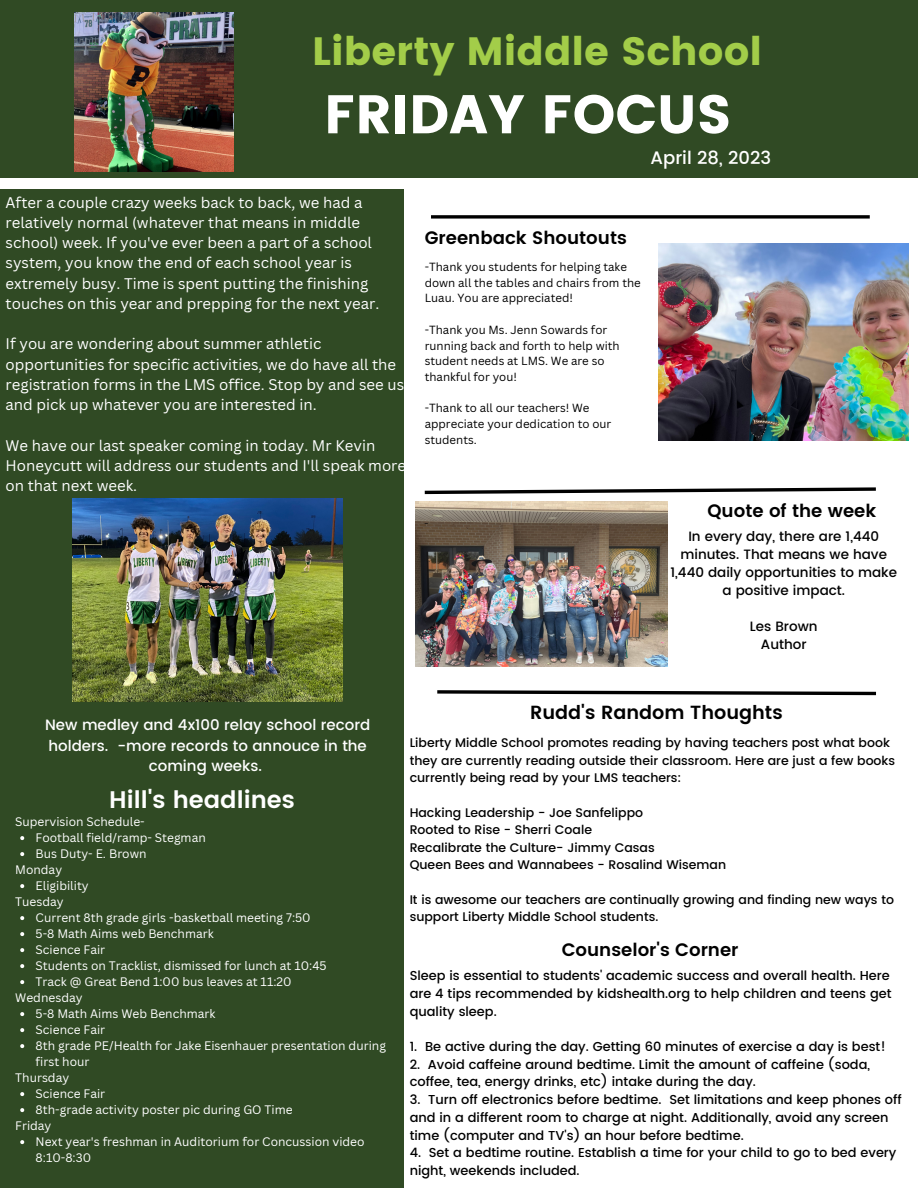
<style>
.page{position:relative;width:918px;height:1188px;background:#fff}
.page>*{position:absolute;margin:0;border:0;box-sizing:border-box;transform-origin:0 0}
.t1{font:54.3px "Poppins";color:#fff}
.t2{font:39.45px "Poppins";color:#a3cd49}
.t3{font:600 24px "Poppins";color:#fff}
.t4{font:600 19.05px "Poppins";color:#000}
.t5{font:600 18px "Poppins";color:#000}
.t6{font:500 18px "Poppins";color:#fff}
.t7{font:15px/20.2px "Canva Sans";color:#fff}
.t8{font:500 15px/20.2px "Poppins";color:#fff;text-align:center}
.t9{font:500 13.5px/18px "Poppins";color:#000;text-align:center}
.t10{font:500 12.9px/17.7px "Poppins";color:#000}
.t11{font:500 12.45px/17.4px "Poppins";color:#000}
.t12{font:12px/16px "Canva Sans";color:#fff}
.t13{font:11.55px/15.8px "Canva Sans";color:#000}
.t14{font:7.5px "Canva Sans";color:#000}
</style>
<div class="page">
<div style="left:0;top:189px;width:404px;height:999px;background:#304a24"></div>
<img style="left:416px;top:502px;width:252px;height:164px">
<div style="left:0;top:0;width:918px;height:178px;background:#304a24"></div>
<svg style="left:431px;top:215px;width:439px;height:4px;background:#272727"></svg>
<svg style="left:424px;top:487px;width:452px;height:8px"></svg>
<svg style="left:437px;top:690px;width:439px;height:6px"></svg>
<img style="left:75px;top:13px;width:158px;height:158px">
<img style="left:659px;top:244px;width:249px;height:197px">
<img style="left:73px;top:499px;width:270px;height:202px">
<svg style="left:20px;top:836px;width:4px;height:4px"></svg>
<svg style="left:20px;top:852px;width:4px;height:4px"></svg>
<svg style="left:20px;top:884px;width:4px;height:4px"></svg>
<svg style="left:20px;top:916px;width:4px;height:4px"></svg>
<svg style="left:20px;top:932px;width:4px;height:4px"></svg>
<svg style="left:20px;top:948px;width:4px;height:4px"></svg>
<svg style="left:20px;top:964px;width:4px;height:4px"></svg>
<svg style="left:20px;top:980px;width:4px;height:4px"></svg>
<svg style="left:20px;top:1012px;width:4px;height:4px"></svg>
<svg style="left:20px;top:1028px;width:4px;height:4px"></svg>
<svg style="left:20px;top:1044px;width:4px;height:4px"></svg>
<svg style="left:20px;top:1092px;width:4px;height:4px"></svg>
<svg style="left:20px;top:1108px;width:4px;height:4px"></svg>
<svg style="left:20px;top:1140px;width:4px;height:4px"></svg>
<h2 class="t2" style="left:312px;top:28px;width:451px">Liberty Middle School</h2>
<h1 class="t1" style="left:324px;top:83px;width:409px">FRIDAY FOCUS</h1>
<p class="t7" style="left:6px;top:192px;width:375px">After a couple crazy weeks back to back, we had a relatively normal (whatever that means in middle school) week. If you've ever been a part of a school system, you know the end of each school year is extremely busy. Time is spent putting the finishing touches on this year and prepping for the next year.</p>
<p class="t7" style="left:6px;top:333px;width:400px">If you are wondering about summer athletic opportunities for specific activities, we do have all the registration forms in the LMS office. Stop by and see us and pick up whatever you are interested in.</p>
<p class="t7" style="left:6px;top:435px;width:402px">We have our last speaker coming in today. Mr Kevin<br>Honeycutt will address our students and I'll speak more on that next week.</p>
<h3 class="t6" style="left:651px;top:147px;width:122px">April 28, 2023</h3>
<h3 class="t5" style="left:425px;top:227px;width:204px">Greenback Shoutouts</h3>
<p class="t13" style="left:425px;top:259px;width:218px">-Thank you students for helping take down all the tables and chairs from the<br>Luau. You are appreciated!</p>
<p class="t13" style="left:425px;top:321px;width:196px">-Thank you Ms. Jenn Sowards for running back and forth to help with student needs at LMS. We are so thankful for you!</p>
<p class="t13" style="left:425px;top:400px;width:188px">-Thank to all our teachers! We appreciate your dedication to our students.</p>
<p class="t14" style="left:425px;top:515px;width:5px">_</p>
<h3 class="t5" style="left:707px;top:500px;width:170px">Quote of the week</h3>
<p class="t9" style="left:670px;top:527px;width:228px">In every day, there are 1,440 minutes. That means we have<br>1,440 daily opportunities to make a positive impact.</p>
<p class="t9" style="left:750px;top:617px;width:69px">Les Brown<br>Author</p>
<p class="t8" style="left:45px;top:715px;width:327px">New medley and 4x100 relay school record holders. -more records to annouce in the coming weeks.</p>
<h3 class="t3" style="left:109px;top:785px;width:187px">Hill's headlines</h3>
<p class="t12" style="left:15px;top:813px;width:131px">Supervision Schedule-</p>
<p class="t12" style="left:15px;top:861px;width:48px">Monday</p>
<p class="t12" style="left:15px;top:893px;width:50px">Tuesday</p>
<p class="t12" style="left:36px;top:829px;width:172px">Football field/ramp- Stegman<br>Bus Duty- E. Brown</p>
<p class="t12" style="left:36px;top:877px;width:55px">Eligibility</p>
<p class="t12" style="left:36px;top:909px;width:293px">Current 8th grade girls -basketball meeting 7:50<br>5-8 Math Aims web Benchmark<br>Science Fair<br>Students on Tracklist, dismissed for lunch at 10:45<br>Track @ Great Bend 1:00 bus leaves at 11:20</p>
<p class="t12" style="left:36px;top:1005px;width:352px">5-8 Math Aims Web Benchmark<br>Science Fair<br>8th grade PE/Health for Jake Eisenhauer presentation during first hour</p>
<p class="t12" style="left:36px;top:1085px;width:259px">Science Fair<br>8th-grade activity poster pic during GO Time</p>
<p class="t12" style="left:36px;top:1133px;width:330px">Next year's freshman in Auditorium for Concussion video<br>8:10-8:30</p>
<p class="t12" style="left:15px;top:989px;width:69px">Wednesday</p>
<p class="t12" style="left:15px;top:1069px;width:55px">Thursday</p>
<p class="t12" style="left:15px;top:1117px;width:38px">Friday</p>
<h3 class="t4" style="left:530px;top:701px;width:254px">Rudd's Random Thoughts</h3>
<p class="t11" style="left:410px;top:734px;width:487px">Liberty Middle School promotes reading by having teachers post what book they are currently reading outside their classroom. Here are just a few books currently being read by your LMS teachers:</p>
<p class="t11" style="left:410px;top:804px;width:318px">Hacking Leadership - Joe Sanfelippo<br>Rooted to Rise - Sherri Coale<br>Recalibrate the Culture- Jimmy Casas<br>Queen Bees and Wannabees - Rosalind Wiseman</p>
<p class="t11" style="left:410px;top:891px;width:486px">It is awesome our teachers are continually growing and finding new ways to support Liberty Middle School students.</p>
<h3 class="t5" style="left:562px;top:939px;width:178px">Counselor's Corner</h3>
<p class="t10" style="left:410px;top:967px;width:483px">Sleep is essential to students' academic success and overall health. Here are 4 tips recommended by kidshealth.org to help children and teens get quality sleep.</p>
<p class="t10" style="left:410px;top:1038px;width:478px">1. Be active during the day. Getting 60 minutes of exercise a day is best!</p>
<p class="t10" style="left:410px;top:1055px;width:462px">2. Avoid caffeine around bedtime. Limit the amount of caffeine (soda, coffee, tea, energy drinks, etc) intake during the day.</p>
<p class="t10" style="left:410px;top:1091px;width:494px">3. Turn off electronics before bedtime. Set limitations and keep phones off and in a different room to charge at night. Additionally, avoid any screen time (computer and TV's) an hour before bedtime.</p>
<p class="t10" style="left:410px;top:1144px;width:488px">4. Set a bedtime routine. Establish a time for your child to go to bed every night, weekends included.</p>
</div>
